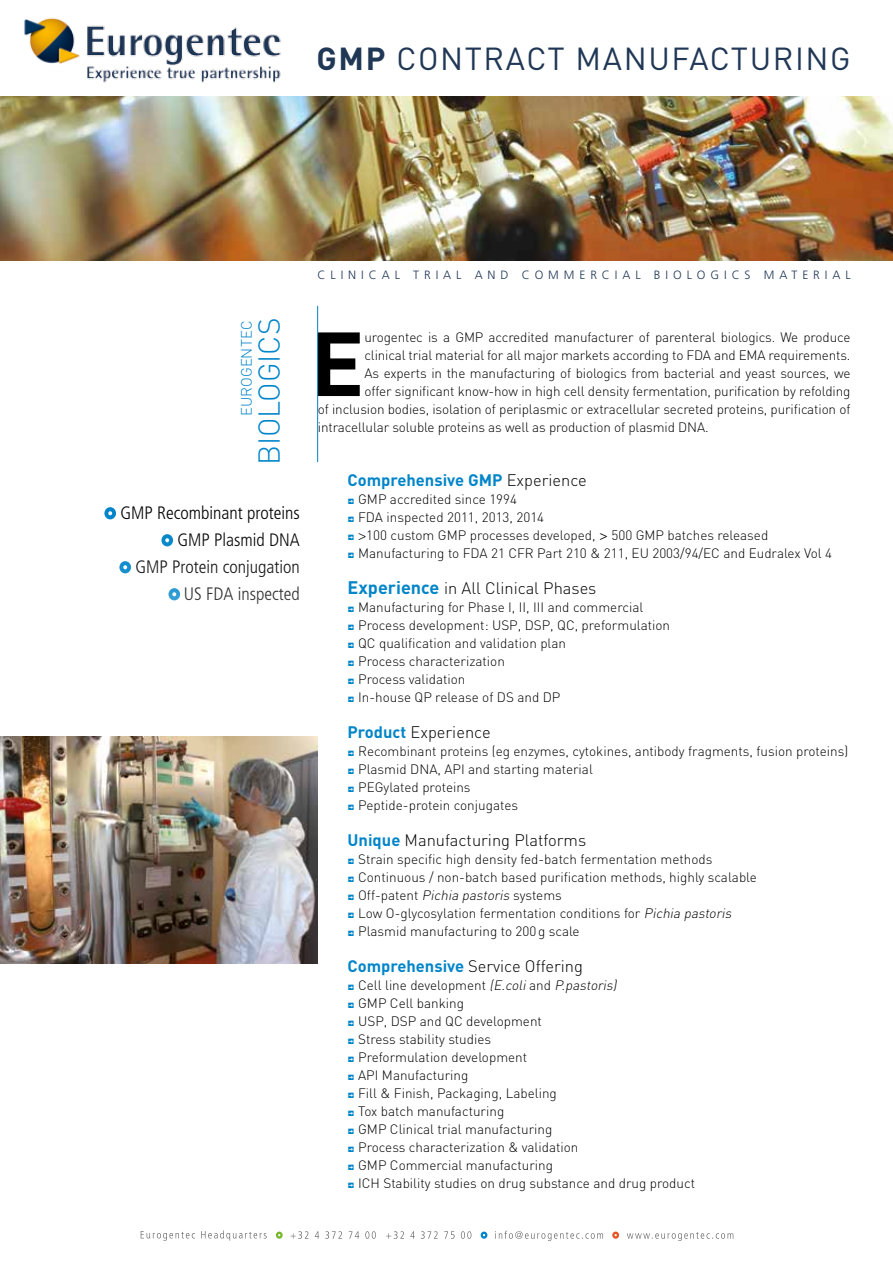
<style>
.page{position:relative;width:893px;height:1263px;background:#fff}
.page>*{position:absolute;margin:0;border:0;box-sizing:border-box;transform-origin:0 0}
.t1{font:700 89.4px "DIN";color:#000}
.t2{font:31.5px "DIN";letter-spacing:.05em;color:#203755}
.t3{font:300 29.85px "DIN";color:#0085c9}
.t4{font:300 condensed 18px/27px "Frutiger";color:#000;text-align:right}
.t5{font:300 16.5px "DIN";color:#000}
.t6{font:700 16.5px "DIN";color:#0085c9}
.t7{font:300 15px "DIN";color:#0085c9}
.t8{font:300 13.5px/18px "DIN";color:#000}
.t9{font:300 12px "Frutiger";letter-spacing:.41em;color:#203755}
.s1{font-weight:700}
.s2{font-weight:300;color:#000}
.s3{font-family:"Eureka Arrows";font-weight:400;color:#0085c9}
.s4{font-family:"Frutiger";font-stretch:condensed}
.s5{font-family:"Helvetica"}
.s6{font-weight:700;font-size:18px;color:#0085c9}
.s7{font-weight:700;color:#0085c9}
.s8{font-style:italic}
</style>
<div class="page">
<img style="left:24px;top:18px;width:257px;height:65px">
<svg style="left:141px;top:1230px;width:126px;height:11px"></svg>
<svg style="left:276px;top:1231px;width:7px;height:8px"></svg>
<svg style="left:290px;top:1231px;width:181px;height:8px"></svg>
<svg style="left:481px;top:1231px;width:6px;height:8px"></svg>
<svg style="left:495px;top:1231px;width:108px;height:10px"></svg>
<svg style="left:612px;top:1231px;width:7px;height:8px"></svg>
<svg style="left:627px;top:1232px;width:106px;height:9px"></svg>
<img style="left:0;top:96px;width:893px;height:164px">
<svg style="left:104px;top:507px;width:12px;height:12px"></svg>
<svg style="left:161px;top:534px;width:12px;height:12px"></svg>
<svg style="left:119px;top:561px;width:12px;height:12px"></svg>
<svg style="left:168px;top:588px;width:12px;height:12px"></svg>
<hr style="left:317px;top:306px;width:1px;height:156px;background:#0085c9">
<img style="left:0;top:737px;width:318px;height:227px">
<h2 class="t2" style="left:317px;top:39px;width:536px"><span class="s1">GMP</span> CONTRACT MANUFACTURING</h2>
<h3 class="t3" style="left:251px;top:465px;width:149px;rotate:-90deg">BIOLOGICS</h3>
<p class="t7" style="left:237px;top:416px;width:97px;rotate:-90deg">EUROGENTEC</p>
<h3 class="t4" style="left:120px;top:500px;width:181px">GMP Recombinant proteins<br>GMP Plasmid DNA<br>GMP Protein conjugation<br>US FDA inspected</h3>
<p class="t9" style="left:318px;top:269px;width:535px">CLINICAL TRIAL AND COMMERCIAL BIOLOGICS MATERIAL</p>
<h1 class="t1" style="left:310px;top:305px;width:56px">E</h1>
<p class="t8" style="left:364px;top:328px;width:487px">urogentec is a GMP accredited manufacturer of parenteral biologics. We produce</p>
<p class="t8" style="left:364px;top:346px;width:487px">clinical trial material for all major markets according to FDA and EMA requirements.</p>
<p class="t8" style="left:364px;top:364px;width:487px">As experts in the manufacturing of biologics from bacterial and yeast sources, we</p>
<p class="t8" style="left:364px;top:382px;width:487px">offer significant know-how in high cell density fermentation, purification by refolding</p>
<p class="t8" style="left:318px;top:400px;width:534px">of inclusion bodies, isolation of periplasmic or extracellular secreted proteins, purification of</p>
<p class="t8" style="left:318px;top:418px;width:392px">intracellular soluble proteins as well as production of plasmid DNA.</p>
<p class="t6" style="left:348px;top:469px;width:241px">Comprehensive GMP <span class="s2">Experience</span></p>
<p class="t8" style="left:348px;top:490px;width:486px"><span class="s3">k</span> GMP accredited since 1994<br><span class="s3">k</span> FDA inspected 2011, 2013, 2014<br><span class="s3">k</span> <span class="s4">&gt;</span>100 custom GMP processes developed, <span class="s5">&gt;</span> 500 GMP batches released<br><span class="s3">k</span> Manufacturing to FDA 21 CFR Part 210 &amp; 211, EU 2003/94/EC and Eudralex Vol 4</p>
<p class="t5" style="left:348px;top:578px;width:250px"><span class="s6">Experience</span> in All Clinical Phases</p>
<p class="t8" style="left:348px;top:598px;width:324px"><span class="s3">k</span> Manufacturing for Phase I, II, III and commercial<br><span class="s3">k</span> Process development: USP, DSP, QC, preformulation <span class="s3">k</span> QC qualification and validation plan<br><span class="s3">k</span> Process characterization<br><span class="s3">k</span> Process validation<br><span class="s3">k</span> In-house QP release of DS and DP</p>
<p class="t5" style="left:348px;top:722px;width:145px"><span class="s7">Product</span> Experience</p>
<p class="t8" style="left:348px;top:742px;width:502px"><span class="s3">k</span> Recombinant proteins (eg enzymes, cytokines, antibody fragments, fusion proteins) <span class="s3">k</span> Plasmid DNA, API and starting material<br><span class="s3">k</span> PEGylated proteins<br><span class="s3">k</span> Peptide-protein conjugates</p>
<p class="t5" style="left:348px;top:830px;width:240px"><span class="s7">Unique</span> Manufacturing Platforms</p>
<p class="t8" style="left:348px;top:850px;width:411px"><span class="s3">k</span> Strain specific high density fed-batch fermentation methods<br><span class="s3">k</span> Continuous / non-batch based purification methods, highly scalable <span class="s3">k</span> Off-patent <span class="s8">Pichia pastoris</span> systems<br><span class="s3">k</span> Low O-glycosylation fermentation conditions for <span class="s8">Pichia pastoris<br></span><span class="s3">k</span> Plasmid manufacturing to 200g scale</p>
<p class="t5" style="left:348px;top:956px;width:237px"><span class="s7">Comprehensive</span> Service Offering</p>
<p class="t8" style="left:348px;top:976px;width:349px"><span class="s3">k</span> Cell line development <span class="s8">(E.coli</span>and <span class="s8">P.pastoris)<br></span><span class="s3">k</span> GMP Cell banking<br><span class="s3">k</span> USP, DSP and QC development<br><span class="s3">k</span> Stress stability studies<br><span class="s3">k</span> Preformulation development<br><span class="s3">k</span> API Manufacturing<br><span class="s3">k</span> Fill &amp; Finish, Packaging, Labeling<br><span class="s3">k</span> Tox batch manufacturing<br><span class="s3">k</span> GMP Clinical trial manufacturing<br><span class="s3">k</span> Process characterization &amp; validation<br><span class="s3">k</span> GMP Commercial manufacturing<br><span class="s3">k</span> ICH Stability studies on drug substance and drug product</p>
</div>
